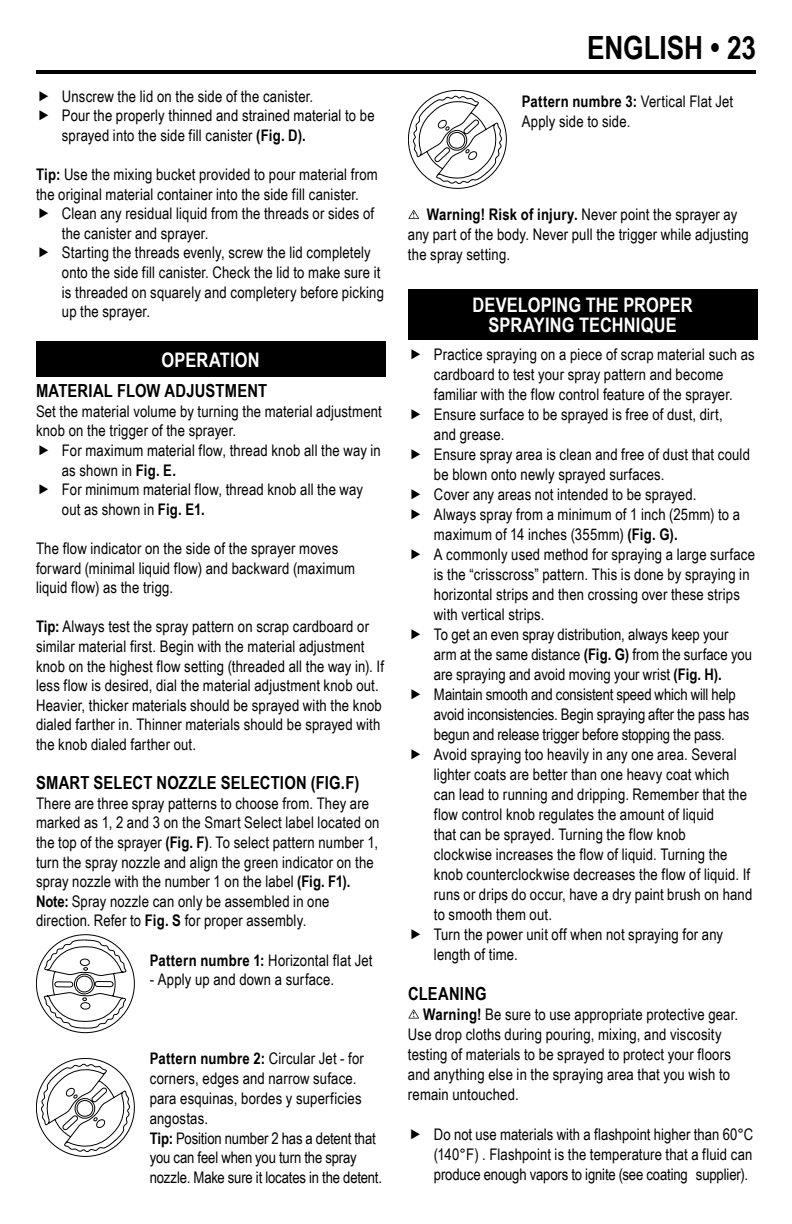
<style>
.page{position:relative;width:792px;height:1224px;background:#fff}
.page>*{position:absolute;margin:0;border:0;box-sizing:border-box;transform-origin:0 0}
.t1{font:700 32px "Arial Narrow";letter-spacing:-.005em;color:#000}
.t2{font:700 20px/20px "Arial Narrow";letter-spacing:.01em;color:#fff;text-align:center}
.t3{font:700 18px "Arial Narrow";letter-spacing:.01em;color:#000}
.t4{font:16px/20px "Arial Narrow";letter-spacing:.01em;color:#000}
.s1{font-weight:700}
</style>
<div class="page">
<hr style="left:36px;top:70px;width:720px;height:4px;background:#000">
<div style="left:36px;top:341px;width:349px;height:36px;background:#000"></div>
<svg style="left:43px;top:939px;width:84px;height:90px"></svg>
<svg style="left:36px;top:1058px;width:99px;height:99px"></svg>
<svg style="left:408px;top:90px;width:99px;height:99px"></svg>
<svg style="left:408px;top:210px;width:11px;height:9px"></svg>
<div style="left:408px;top:290px;width:349px;height:50px;background:#000"></div>
<svg style="left:408px;top:1009px;width:11px;height:10px"></svg>
<p class="t4" style="left:62px;top:86px;width:314px">Unscrew the lid on the side of the canister.<br>Pour the properly thinned and strained material to be sprayed into the side fill canister <span class="s1">(Fig. D).</span></p>
<p class="t4" style="left:36px;top:164px;width:343px"><span class="s1">Tip:</span> Use the mixing bucket provided to pour material from the original material container into the side fill canister.</p>
<p class="t4" style="left:62px;top:203px;width:324px">Clean any residual liquid from the threads or sides of the canister and sprayer.<br>Starting the threads evenly, screw the lid completely onto the side fill canister. Check the lid to make sure it is threaded on squarely and completery before picking up the sprayer.</p>
<p class="t2" style="left:162px;top:349px;width:100px">OPERATION</p>
<p class="t3" style="left:36px;top:377px;width:233px">MATERIAL FLOW ADJUSTMENT</p>
<p class="t4" style="left:36px;top:401px;width:347px">Set the material volume by turning the material adjustment knob on the trigger of the sprayer.</p>
<p class="t4" style="left:62px;top:440px;width:320px">For maximum material flow, thread knob all the way in as shown in <span class="s1">Fig. E.<br></span>For minimum material flow, thread knob all the way out as shown in <span class="s1">Fig. E1.</span></p>
<p class="t4" style="left:36px;top:538px;width:321px">The flow indicator on the side of the sprayer moves forward (minimal liquid flow) and backward (maximum liquid flow) as the trigg.</p>
<p class="t4" style="left:36px;top:616px;width:350px"><span class="s1">Tip:</span> Always test the spray pattern on scrap cardboard or similar material first. Begin with the material adjustment knob on the highest flow setting (threaded all the way in). If less flow is desired, dial the material adjustment knob out.<br>Heavier, thicker materials should be sprayed with the knob dialed farther in. Thinner materials should be sprayed with the knob dialed farther out.</p>
<p class="t3" style="left:36px;top:769px;width:325px">SMART SELECT NOZZLE SELECTION (FIG.F)</p>
<p class="t4" style="left:36px;top:793px;width:345px">There are three spray patterns to choose from. They are marked as 1, 2 and 3 on the Smart Select label located on the top of the sprayer <span class="s1">(Fig. F)</span>. To select pattern number 1, turn the spray nozzle and align the green indicator on the spray nozzle with the number 1 on the label <span class="s1">(Fig. F1).<br>Note:</span> Spray nozzle can only be assembled in one direction. Refer to <span class="s1">Fig. S</span> for proper assembly.</p>
<p class="t4" style="left:150px;top:949px;width:224px"><span class="s1">Pattern numbre 1:</span> Horizontal flat Jet</p>
<p class="t4" style="left:150px;top:969px;width:186px">- Apply up and down a surface.</p>
<p class="t4" style="left:150px;top:1048px;width:234px"><span class="s1">Pattern numbre 2:</span> Circular Jet - for corners, edges and narrow suface. para esquinas, bordes y superficies angostas.<br><span class="s1">Tip:</span> Position number 2 has a detent that you can feel when you turn the spray nozzle. Make sure it locates in the detent.</p>
<h1 class="t1" style="left:587px;top:24px;width:170px">ENGLISH • 23</h1>
<p class="t4" style="left:522px;top:91px;width:213px"><span class="s1">Pattern numbre 3:</span> Vertical Flat Jet<br>Apply side to side.</p>
<p class="t4" style="left:408px;top:204px;width:342px;text-indent:19px"><span class="s1">Warning! Risk of injury.</span> Never point the sprayer ay any part of the body. Never pull the trigger while adjusting the spray setting.</p>
<p class="t2" style="left:472px;top:294px;width:222px">DEVELOPING THE PROPER<br>SPRAYING TECHNIQUE</p>
<p class="t4" style="left:434px;top:344px;width:323px">Practice spraying on a piece of scrap material such as cardboard to test your spray pattern and become familiar with the flow control feature of the sprayer.<br>Ensure surface to be sprayed is free of dust, dirt,<br>and grease.<br>Ensure spray area is clean and free of dust that could be blown onto newly sprayed surfaces.<br>Cover any areas not intended to be sprayed.<br>Always spray from a minimum of 1 inch (25mm) to a maximum of 14 inches (355mm) <span class="s1">(Fig. G).<br></span>A commonly used method for spraying a large surface is the “crisscross” pattern. This is done by spraying in horizontal strips and then crossing over these strips with vertical strips.<br>To get an even spray distribution, always keep your arm at the same distance <span class="s1">(Fig. G)</span> from the surface you are spraying and avoid moving your wrist <span class="s1">(Fig. H).<br></span>Maintain smooth and consistent speed which will help avoid inconsistencies. Begin spraying after the pass has begun and release trigger before stopping the pass.<br>Avoid spraying too heavily in any one area. Several lighter coats are better than one heavy coat which can lead to running and dripping. Remember that the flow control knob regulates the amount of liquid<br>that can be sprayed. Turning the flow knob<br>clockwise increases the flow of liquid. Turning the knob counterclockwise decreases the flow of liquid. If runs or drips do occur, have a dry paint brush on hand to smooth them out.<br>Turn the power unit off when not spraying for any length of time.</p>
<p class="t3" style="left:408px;top:980px;width:80px">CLEANING</p>
<p class="t4" style="left:408px;top:1004px;width:332px;text-indent:15px"><span class="s1">Warning!</span> Be sure to use appropriate protective gear.<br>Use drop cloths during pouring, mixing, and viscosity testing of materials to be sprayed to protect your floors and anything else in the spraying area that you wish to remain untouched.</p>
<p class="t4" style="left:434px;top:1124px;width:321px;text-align:justify">Do not use materials with a flashpoint higher than 60°C (140°F) . Flashpoint is the temperature that a fluid can produce enough vapors to ignite (see coating supplier).</p>
</div>
